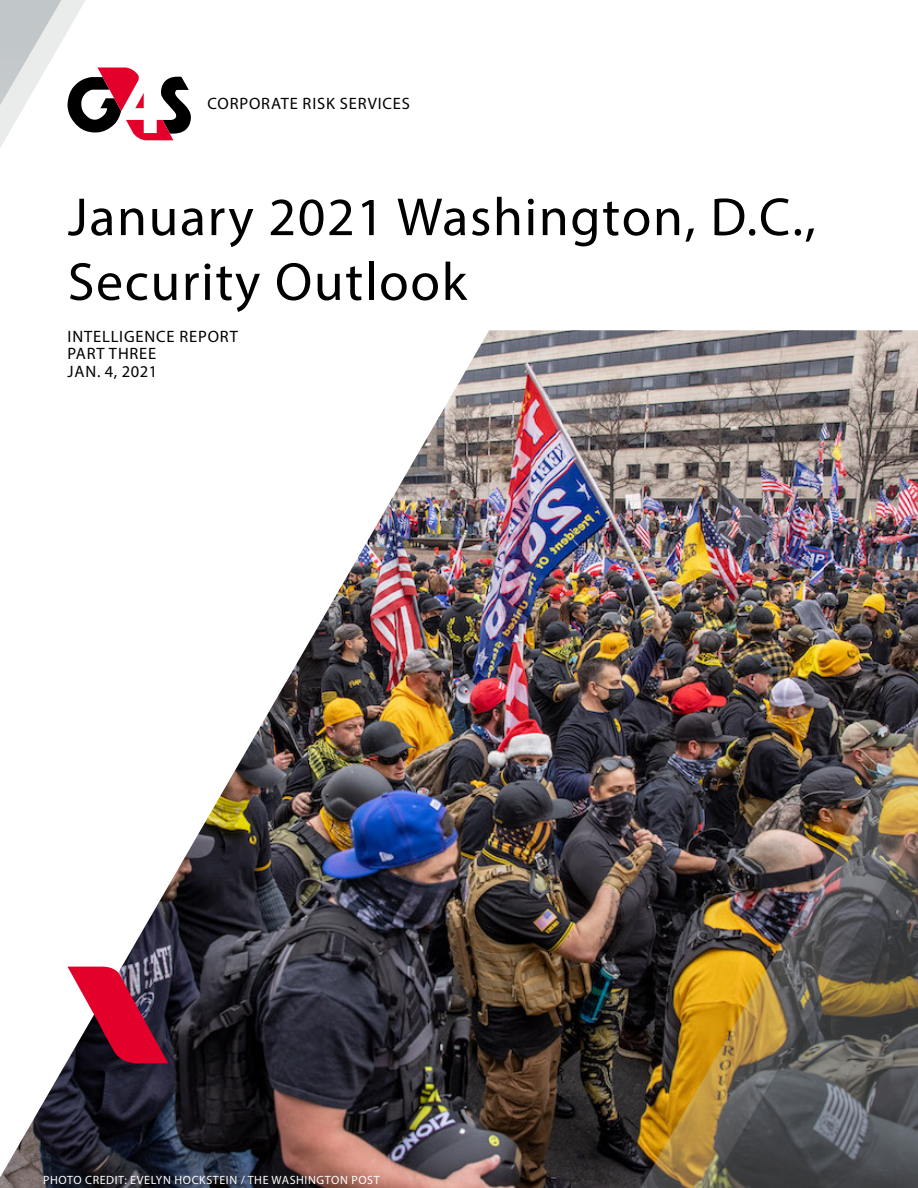
<style>
.page{position:relative;width:918px;height:1188px;background:#fff}
.page>*{position:absolute;margin:0;border:0;box-sizing:border-box;transform-origin:0 0}
.t1{font:54px/64.8px "Myriad Pro";letter-spacing:.03em;color:#000}
.t2{font:16.5px/35.8px "Myriad Pro";letter-spacing:.05em;color:#000101}
.t3{font:12px "Myriad Pro";letter-spacing:.05em;color:#fff}
</style>
<div class="page">
<img style="left:0;top:330px;width:918px;height:858px">
<img style="left:633px;top:684px;width:285px;height:504px">
<img style="left:702px;top:804px;width:216px;height:384px">
<svg style="left:0;top:0;width:191px;height:148px"></svg>
<svg style="left:67px;top:967px;width:101px;height:96px;background:#a03651"></svg>
<p class="t2" style="left:208px;top:86px;width:204px">CORPORATE RISK SERVICES</p>
<h1 class="t1" style="left:68px;top:184px;width:750px">January 2021 Washington, D.C.,<br>Security Outlook</h1>
<p class="t2" style="left:68px;top:335px;width:90px">PART THREE</p>
<p class="t2" style="left:68px;top:318px;width:172px">INTELLIGENCE REPORT<br>JAN. 4, 2021</p>
<p class="t3" style="left:43px;top:1173px;width:338px">PHOTO CREDIT: EVELYN HOCKSTEIN / THE WASHINGTON POST</p>
</div>
